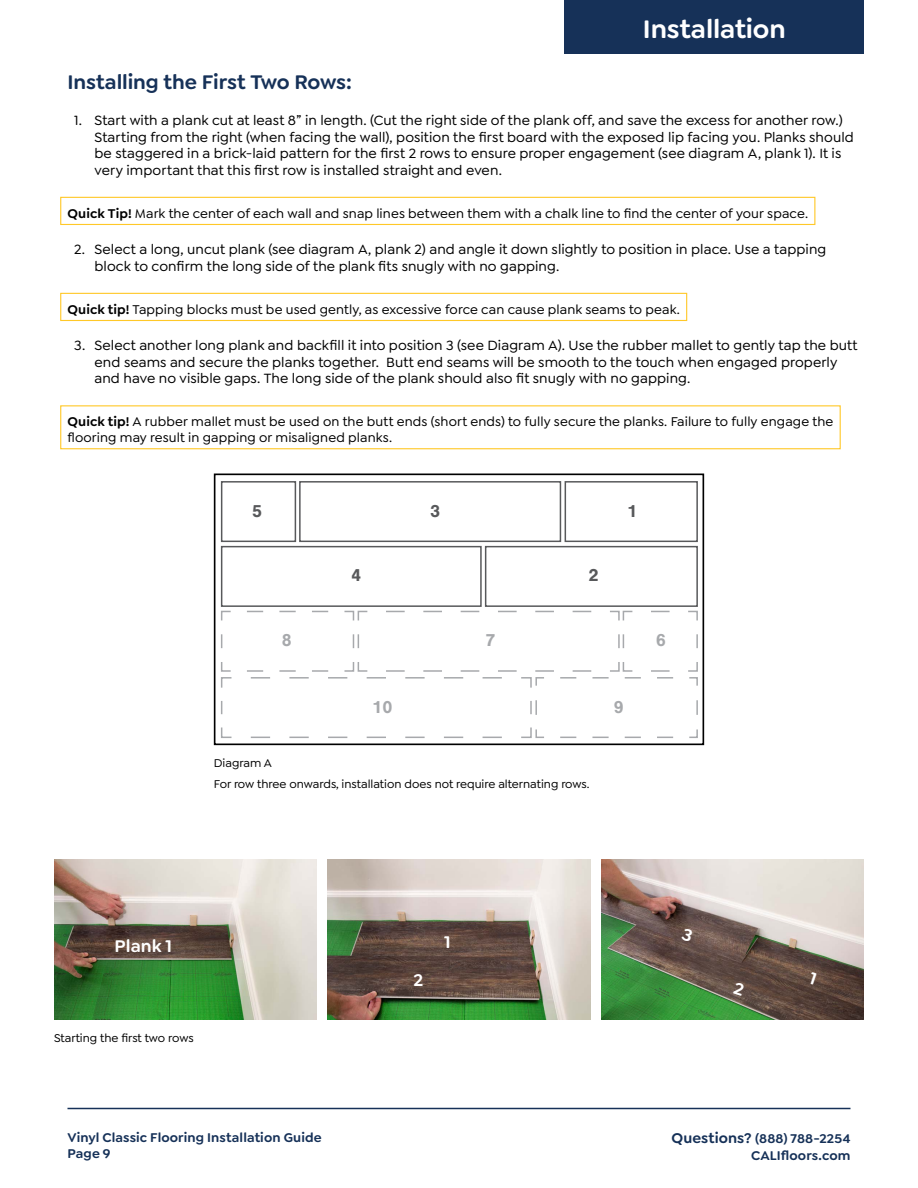
<style>
.page{position:relative;width:918px;height:1188px;background:#fff}
.page>*{position:absolute;margin:0;border:0;box-sizing:border-box;transform-origin:0 0}
.t1{font:600 27px "Goldplay";letter-spacing:-.005em;color:#fff}
.t2{font:600 21px "Goldplay";letter-spacing:-.005em;color:#163158}
.t3{font:600 18px "Goldplay";color:#fff}
.t4{font:700 18px "Nimbus San";color:#58595b}
.t5{font:700 18px "Nimbus San";color:#a7a9ac}
.t6{font:500 14.25px/16.5px "Goldplay";letter-spacing:.005em;color:#000}
.t7{font:500 13.5px/15.8px "Goldplay";letter-spacing:.01em;color:#000}
.t8{font:600 13.5px/16.2px "Goldplay";letter-spacing:.01em;color:#163158}
.t9{font:500 12px/21.1px "Goldplay";color:#000}
.s1{font-weight:600}
.s2{font-size:15px}
</style>
<div class="page">
<div style="left:565px;top:0;width:299px;height:54px;background:#163158"></div>
<hr style="left:68px;top:1108px;width:782px;height:1px;background:#163158">
<div style="left:60px;top:197px;width:755px;height:28px;border:1px solid #ffc828"></div>
<div style="left:60px;top:293px;width:627px;height:28px;border:1px solid #ffc828"></div>
<div style="left:60px;top:405px;width:781px;height:44px;border:1px solid #ffc828"></div>
<img style="left:54px;top:859px;width:262px;height:161px">
<img style="left:328px;top:859px;width:262px;height:161px">
<img style="left:602px;top:859px;width:262px;height:161px">
<div style="left:214px;top:474px;width:490px;height:271px;border:2px solid #000"></div>
<div style="left:565px;top:481px;width:133px;height:61px;border:2px solid #58595b"></div>
<div style="left:299px;top:481px;width:262px;height:61px;border:2px solid #58595b"></div>
<div style="left:221px;top:481px;width:75px;height:61px;border:2px solid #58595b"></div>
<div style="left:485px;top:546px;width:213px;height:61px;border:2px solid #58595b"></div>
<div style="left:221px;top:546px;width:261px;height:61px;border:2px solid #58595b"></div>
<svg style="left:689px;top:729px;width:9px;height:9px"></svg>
<svg style="left:696px;top:700px;width:2px;height:15px"></svg>
<svg style="left:221px;top:701px;width:11px;height:37px"></svg>
<svg style="left:221px;top:662px;width:11px;height:26px"></svg>
<svg style="left:221px;top:610px;width:10px;height:38px"></svg>
<svg style="left:688px;top:610px;width:10px;height:11px"></svg>
<svg style="left:688px;top:634px;width:10px;height:52px"></svg>
<svg style="left:808px;top:972px;width:9px;height:13px"></svg>
<svg style="left:733px;top:982px;width:12px;height:14px"></svg>
<svg style="left:681px;top:928px;width:12px;height:14px"></svg>
<svg style="left:247px;top:610px;width:427px;height:128px"></svg>
<h1 class="t1" style="left:643px;top:12px;width:144px">Installation</h1>
<h2 class="t2" style="left:68px;top:69px;width:286px">Installing the First Two Rows:</h2>
<p class="t6" style="left:94px;top:112px;width:761px;text-indent:-20px">1. Start with a plank cut at least 8” in length. (Cut the right side of the plank off, and save the excess for another row.)<br>Starting from the right (when facing the wall), position the first board with the exposed lip facing you. Planks should be staggered in a brick-laid pattern for the first 2 rows to ensure proper engagement (see diagram A, plank 1). It is very important that this first row is installed straight and even.</p>
<p class="t7" style="left:68px;top:205px;width:742px"><span class="s1">Quick Tip!</span> Mark the center of each wall and snap lines between them with a chalk line to find the center of your space.</p>
<p class="t6" style="left:94px;top:241px;width:733px;text-indent:-20px">2. Select a long, uncut plank (see diagram A, plank 2) and angle it down slightly to position in place. Use a tapping block to confirm the long side of the plank fits snugly with no gapping.</p>
<p class="t7" style="left:68px;top:301px;width:614px"><span class="s1">Quick tip!</span> Tapping blocks must be used gently, as excessive force can cause plank seams to peak.</p>
<p class="t6" style="left:94px;top:338px;width:765px;text-indent:-20px">3. Select another long plank and backfill it into position 3 (see Diagram A). Use the rubber mallet to gently tap the butt end seams and secure the planks together. Butt end seams will be smooth to the touch when engaged properly and have no visible gaps. The long side of the plank should also fit snugly with no gapping.</p>
<p class="t7" style="left:68px;top:414px;width:767px"><span class="s1">Quick tip!</span> A rubber mallet must be used on the butt ends (short ends) to fully secure the planks. Failure to fully engage the flooring may result in gapping or misaligned planks.</p>
<p class="t4" style="left:252px;top:500px;width:12px">5</p>
<p class="t4" style="left:430px;top:500px;width:12px">3</p>
<p class="t4" style="left:627px;top:500px;width:12px">1</p>
<p class="t4" style="left:351px;top:565px;width:12px">4</p>
<p class="t4" style="left:588px;top:565px;width:12px">2</p>
<p class="t5" style="left:486px;top:630px;width:12px">7</p>
<p class="t5" style="left:656px;top:630px;width:12px">6</p>
<p class="t5" style="left:372px;top:696px;width:22px">10</p>
<p class="t5" style="left:614px;top:696px;width:12px">9</p>
<p class="t9" style="left:214px;top:753px;width:377px">Diagram A<br>For row three onwards, installation does not require alternating rows.</p>
<p class="t3" style="left:115px;top:935px;width:59px">Plank 1</p>
<p class="t3" style="left:444px;top:931px;width:8px">1</p>
<p class="t3" style="left:414px;top:969px;width:11px">2</p>
<p class="t9" style="left:54px;top:1027px;width:141px">Starting the first two rows</p>
<p class="t8" style="left:68px;top:1129px;width:256px">Vinyl Classic Flooring Installation Guide<br>Page 9</p>
<p class="t8" style="left:671px;top:1131px;width:181px;text-align:right"><span class="s2">Questions?</span> (888) 788-2254<br>CALIfloors.com</p>
</div>
